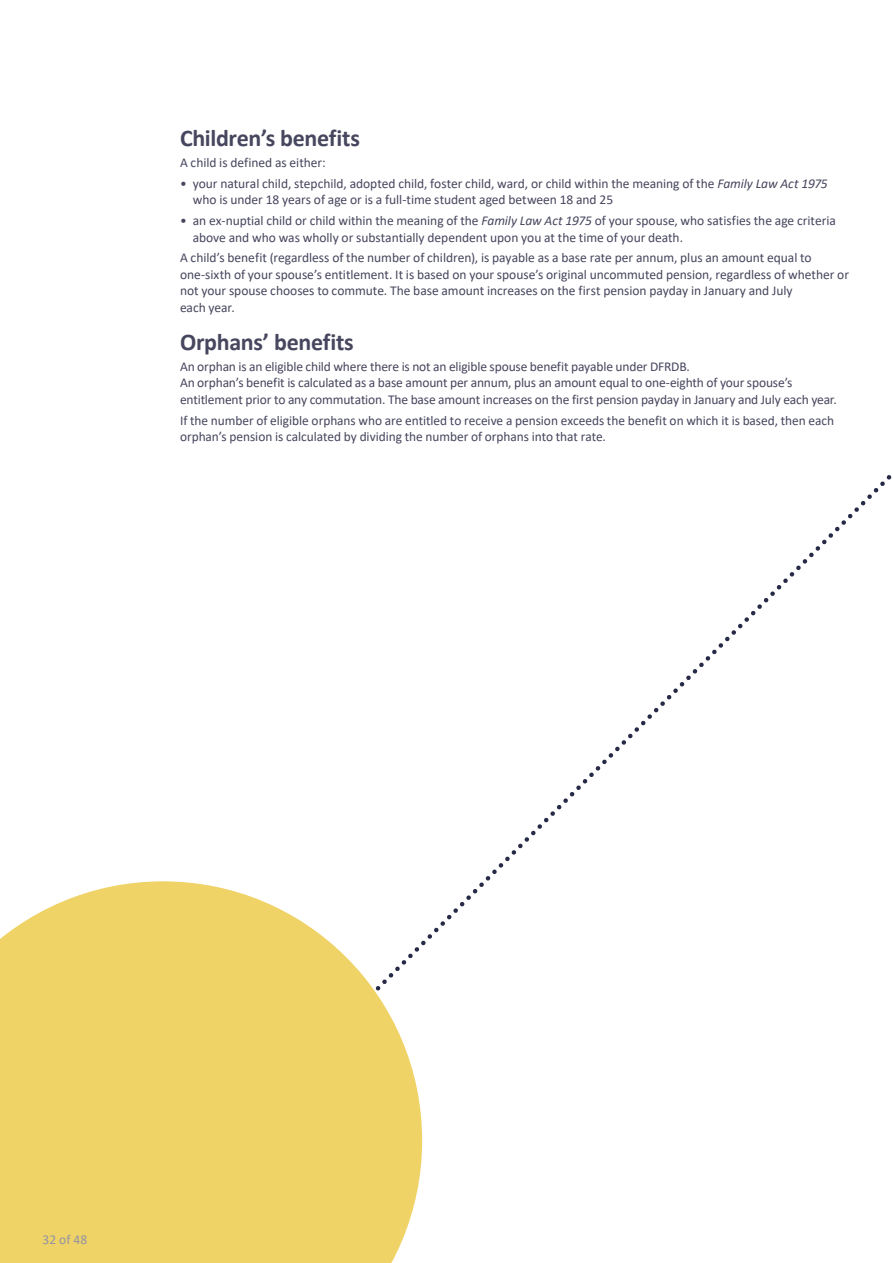
<style>
.page{position:relative;width:893px;height:1263px;background:#fff}
.page>*{position:absolute;margin:0;border:0;box-sizing:border-box;transform-origin:0 0}
.TOC_heading_2{font:700 24px "Calibri";letter-spacing:-.01em;color:#46465e}
._08_Body_Text{font:13.5px/16.5px "Calibri";letter-spacing:-.005em;color:#46465e}
.t1{font:13.5px "Calibri";color:#9394a3}
.s1{font-style:italic}
</style>
<div class="page">
<svg style="left:0;top:881px;width:422px;height:382px;background:#f0d778"></svg>
<p class="TOC_heading_2" style="left:180px;top:121px;width:181px">Children’s benefits</p>
<p class="_08_Body_Text" style="left:180px;top:154px;width:147px">A child is defined as either:</p>
<p class="_08_Body_Text" style="left:193px;top:175px;width:637px;text-indent:-13px">• your natural child, stepchild, adopted child, foster child, ward, or child within the meaning of the <span class="s1">Family Law Act 1975 </span>who is under 18 years of age or is a full-time student aged between 18 and 25</p>
<p class="_08_Body_Text" style="left:193px;top:212px;width:645px;text-indent:-13px">• an ex-nuptial child or child within the meaning of the <span class="s1">Family Law Act 1975</span> of your spouse, who satisfies the age criteria above and who was wholly or substantially dependent upon you at the time of your death.</p>
<p class="_08_Body_Text" style="left:180px;top:249px;width:671px">A child’s benefit (regardless of the number of children), is payable as a base rate per annum, plus an amount equal to one-sixth of your spouse’s entitlement. It is based on your spouse’s original uncommuted pension, regardless of whether or not your spouse chooses to commute. The base amount increases on the first pension payday in January and July<br>each year.</p>
<p class="TOC_heading_2" style="left:180px;top:325px;width:175px">Orphans’ benefits</p>
<p class="_08_Body_Text" style="left:180px;top:358px;width:658px">An orphan is an eligible child where there is not an eligible spouse benefit payable under DFRDB.<br>An orphan’s benefit is calculated as a base amount per annum, plus an amount equal to one-eighth of your spouse’s entitlement prior to any commutation. The base amount increases on the first pension payday in January and July each year.</p>
<p class="_08_Body_Text" style="left:180px;top:411px;width:656px">If the number of eligible orphans who are entitled to receive a pension exceeds the benefit on which it is based, then each orphan’s pension is calculated by dividing the number of orphans into that rate.</p>
<p class="t1" style="left:43px;top:1230px;width:46px">32 of 48</p>
</div>
